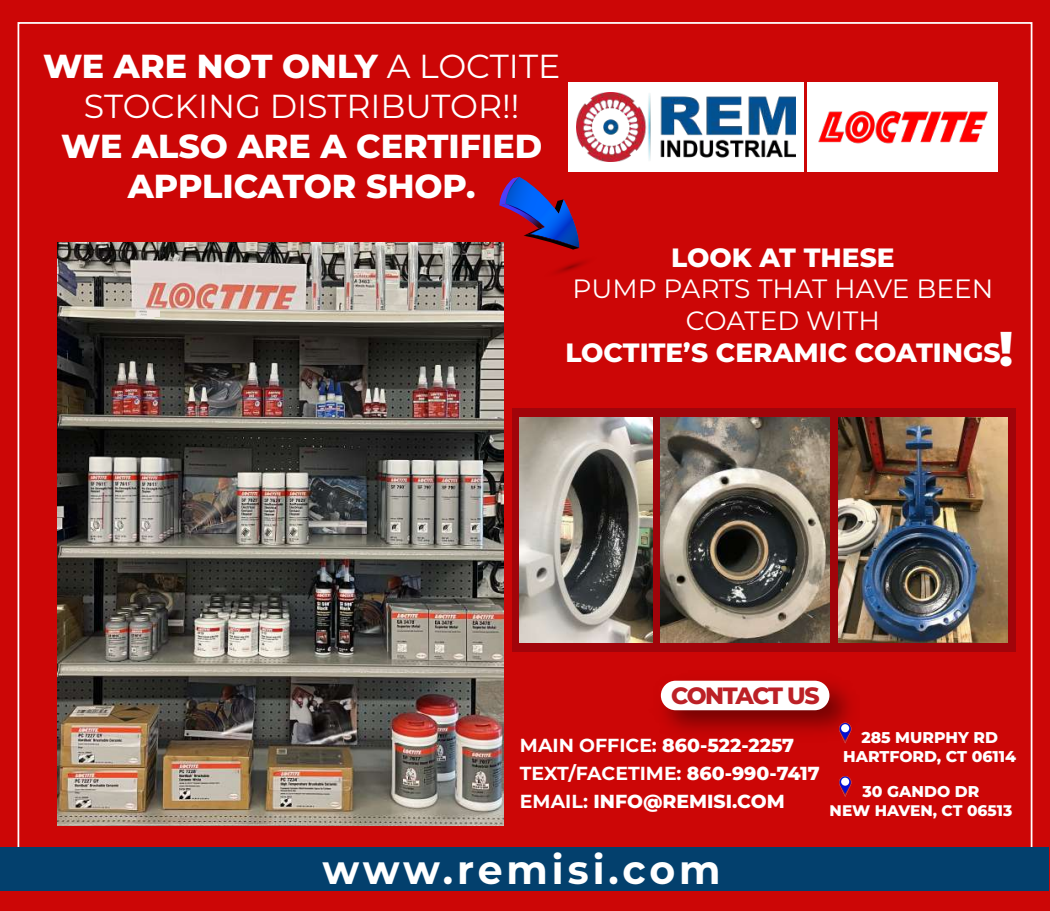
<style>
.page{position:relative;width:1050px;height:911px;background:#cc0606}
.page>*{position:absolute;margin:0;border:0;box-sizing:border-box;transform-origin:0 0}
.t1{font:800 48.82px "Montserrat";color:#fff}
.t2{font:700 40.25px "Montserrat";letter-spacing:.1em;color:#fff}
.t3{font:33.25px/39.9px "Montserrat";color:#fff;text-align:center}
.t4{font:800 33.25px/39.9px "Montserrat";color:#fff;text-align:center}
.t5{font:800 26.43px "Montserrat";color:#fff}
.t6{font:26.43px/31.7px "Montserrat";color:#fff;text-align:center}
.t7{font:800 23.62px "Montserrat";letter-spacing:-.065em;color:#bc2026}
.t8{font:800 18.9px/28.2px "Montserrat";color:#fff}
.t9{font:800 15.58px/19.2px "Montserrat";color:#fff;text-align:center}
.t10{font:800 15.4px "Montserrat";color:#fff}
.s1{font-weight:800}
.s2{font-weight:700}
</style>
<div class="page">
<div style="left:0;top:847px;width:1049px;height:43px;background:#03406d"></div>
<img style="left:660px;top:682px;width:192px;height:62px">
<div style="left:661px;top:680px;width:168px;height:30px;background:#fff;border-radius:15px"></div>
<svg style="left:839px;top:776px;width:12px;height:20px"></svg>
<div style="left:841px;top:777px;width:8px;height:8px;background:#fff;border-radius:50%"></div>
<svg style="left:839px;top:722px;width:12px;height:21px"></svg>
<div style="left:841px;top:724px;width:8px;height:8px;background:#fff;border-radius:50%"></div>
<div style="left:568px;top:82px;width:236px;height:89px;background:#fff"></div>
<img style="left:577px;top:93px;width:218px;height:68px">
<img style="left:57px;top:242px;width:446px;height:583px">
<svg style="left:512px;top:408px;width:503px;height:243px;fill:#a1040a"></svg>
<img style="left:839px;top:418px;width:168px;height:224px">
<img style="left:661px;top:418px;width:168px;height:224px">
<img style="left:520px;top:418px;width:132px;height:224px">
<div style="left:147px;top:310px;width:13px;height:6px;background:#f0e7e2"></div>
<svg style="left:499px;top:177px;width:81px;height:72px"></svg>
<svg style="left:555px;top:261px;width:32px;height:13px"></svg>
<div style="left:808px;top:82px;width:190px;height:89px;background:#fff"></div>
<img style="left:818px;top:110px;width:170px;height:34px">
<h3 class="t3" style="left:43px;top:45px;width:519px"><span class="s1">WE ARE NOT ONLY</span> A LOCTITE<br>STOCKING DISTRIBUTOR!!</h3>
<h3 class="t4" style="left:61px;top:124px;width:483px">WE ALSO ARE A CERTIFIED<br>APPLICATOR SHOP.</h3>
<h3 class="t5" style="left:671px;top:238px;width:225px">LOOK AT THESE</h3>
<h3 class="t6" style="left:573px;top:272px;width:422px">PUMP PARTS THAT HAVE BEEN<br>COATED WITH</h3>
<h3 class="t5" style="left:565px;top:333px;width:437px">LOCTITE’S CERAMIC COATINGS</h3>
<h1 class="t1" style="left:999px;top:313px;width:16px">!</h1>
<p class="t7" style="left:671px;top:678px;width:150px">CONTACT US</p>
<p class="t8" style="left:520px;top:730px;width:301px"><span class="s2">MAIN OFFICE:</span> 860-522-2257<br><span class="s2">TEXT/FACETIME:</span> 860-990-7417<br><span class="s2">EMAIL:</span> INFO@REMISI.COM</p>
<p class="t9" style="left:843px;top:727px;width:175px">285 MURPHY RD<br>HARTFORD, CT 06114</p>
<p class="t9" style="left:863px;top:781px;width:118px">30 GANDO DR</p>
<p class="t10" style="left:830px;top:799px;width:184px">NEW HAVEN, CT 06513</p>
<h2 class="t2" style="left:322px;top:840px;width:400px">www.remisi.com</h2>
</div>
